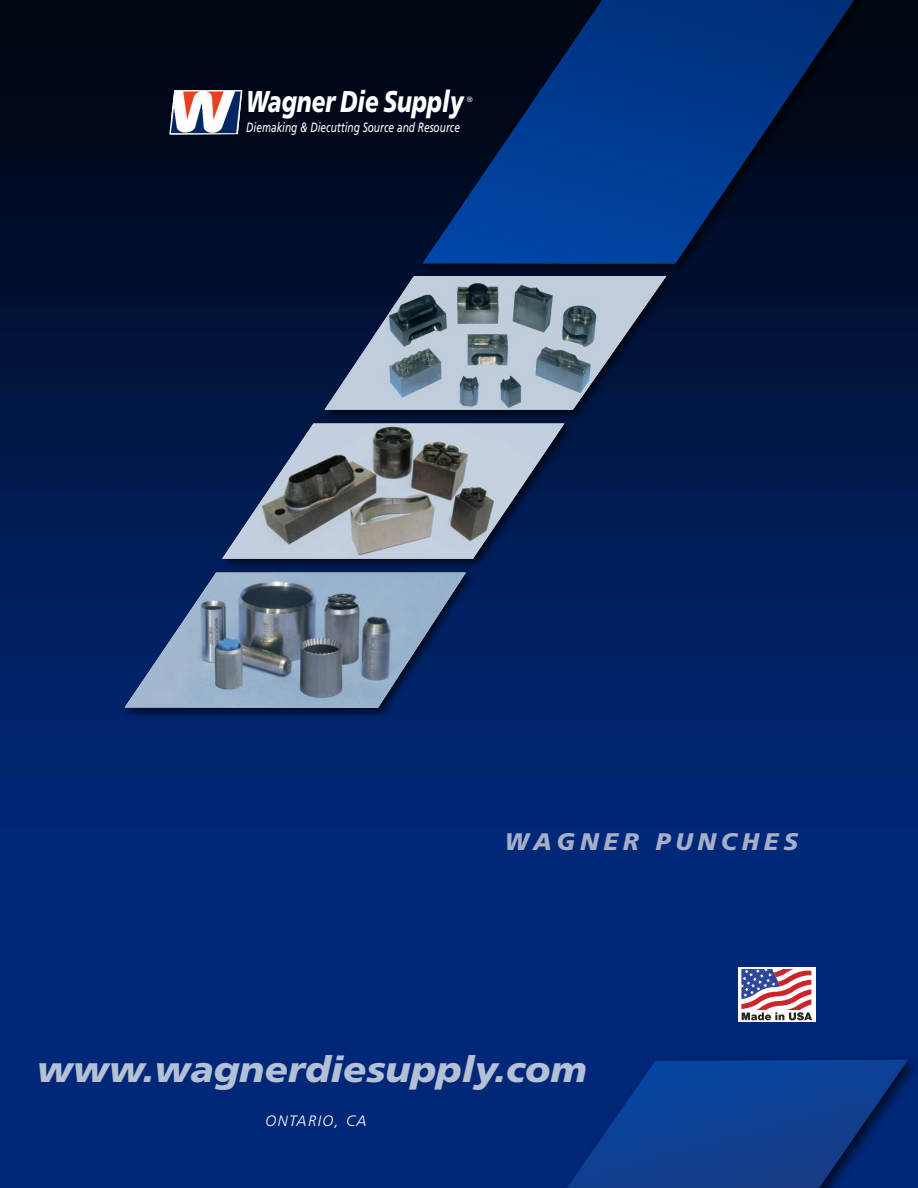
<style>
.page{position:relative;width:918px;height:1188px;background:#fff}
.page>*{position:absolute;margin:0;border:0;box-sizing:border-box;transform-origin:0 0}
.t1{font:italic 900 36px "Frutiger";color:#b3c0d5;scale:1.06 1}
.t2{font:italic 900 30px "Frutiger";color:#fff;scale:.75 1}
.t3{font:italic 900 24px "Frutiger";letter-spacing:.2em;color:#a5afc9}
.t4{font:italic 300 15px "Frutiger";letter-spacing:.095em;color:#fff}
.t5{font:italic 13.5px "Frutiger";color:#fff;scale:.75 1}
.t6{font:300 7.5px "Frutiger";color:#fff}
</style>
<div class="page">
<img style="left:0;top:0;width:918px;height:1188px">
<img style="left:416px;top:0;width:473px;height:279px">
<svg style="left:422px;top:0;width:452px;height:264px;background:#00245d"></svg>
<img style="left:319px;top:271px;width:362px;height:154px">
<img style="left:325px;top:276px;width:341px;height:134px">
<img style="left:216px;top:418px;width:363px;height:156px">
<img style="left:222px;top:424px;width:342px;height:135px">
<img style="left:118px;top:567px;width:362px;height:156px">
<img style="left:125px;top:573px;width:341px;height:135px">
<img style="left:542px;top:1052px;width:376px;height:136px">
<svg style="left:550px;top:1060px;width:358px;height:128px;background:#093889"></svg>
<svg style="left:169px;top:90px;width:73px;height:45px"></svg>
<img style="left:172px;top:91px;width:70px;height:44px">
<div style="left:739px;top:967px;width:77px;height:55px;background:linear-gradient(to bottom,#fff,#fff)"></div>
<svg style="left:741px;top:969px;width:71px;height:51px"></svg>
<h2 class="t2" style="left:246px;top:90px;width:291px">Wagner Die Supply</h2>
<p class="t6" style="left:467px;top:96px;width:8px">®</p>
<p class="t5" style="left:246px;top:122px;width:287px">Diemaking &amp; Diecutting Source and Resource</p>
<h3 class="t3" style="left:505px;top:832px;width:295px">WAGNER PUNCHES</h3>
<h1 class="t1" style="left:37px;top:1055px;width:520px">www.wagnerdiesupply.com</h1>
<p class="t4" style="left:265px;top:1115px;width:103px">ONTARIO, CA</p>
</div>
